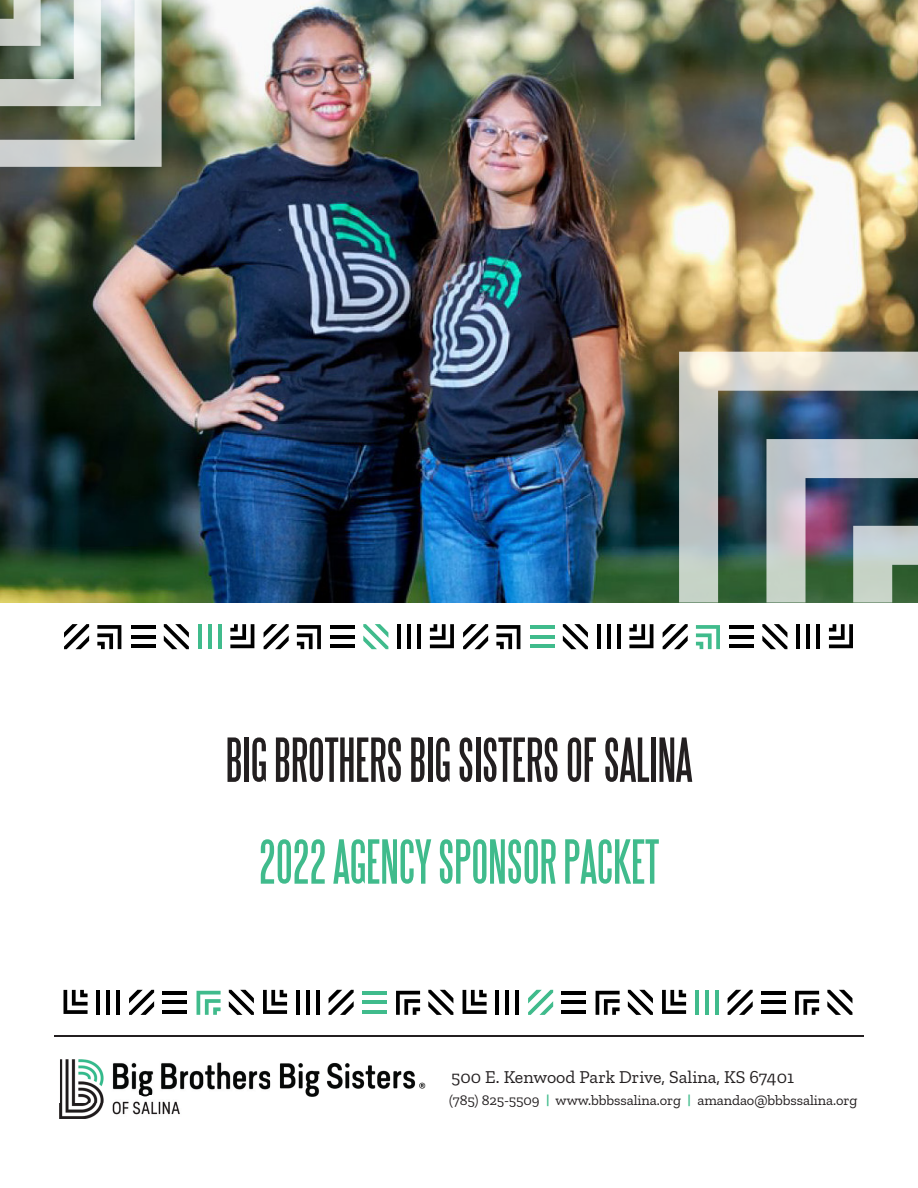
<style>
.page{position:relative;width:918px;height:1188px;background:#fff}
.page>*{position:absolute;margin:0;border:0;box-sizing:border-box;transform-origin:0 0}
.t1{font:55.5px "Steelfish";color:#231f20}
.t2{font:55.5px "Steelfish";color:#40bb8c}
.t3{font:18px "Zilla Slab";color:#231f20}
.t4{font:14.55px "Zilla Slab";letter-spacing:-.005em;color:#231f20}
.s1{font-weight:600;color:#44bc8e}
</style>
<div class="page">
<hr style="left:54px;top:1035px;width:810px;height:2px;background:#231f20">
<img style="left:60px;top:1059px;width:44px;height:60px">
<img style="left:112px;top:1062px;width:158px;height:34px">
<img style="left:279px;top:1063px;width:147px;height:34px">
<img style="left:112px;top:1101px;width:68px;height:14px">
<img style="left:0;top:0;width:918px;height:603px">
<img style="left:679px;top:352px;width:239px;height:251px">
<svg style="left:0;top:0;width:162px;height:167px;background:#b1bab0"></svg>
<hr style="left:97px;top:990px;width:3px;height:25px;background:#000">
<hr style="left:106px;top:990px;width:4px;height:25px;background:#000">
<hr style="left:116px;top:990px;width:4px;height:25px;background:#000">
<svg style="left:129px;top:990px;width:25px;height:25px"></svg>
<svg style="left:229px;top:990px;width:25px;height:25px"></svg>
<svg style="left:197px;top:991px;width:24px;height:24px"></svg>
<svg style="left:64px;top:990px;width:24px;height:24px"></svg>
<hr style="left:162px;top:1010px;width:25px;height:4px;background:#000">
<hr style="left:162px;top:1000px;width:25px;height:4px;background:#000">
<hr style="left:162px;top:991px;width:25px;height:4px;background:#000">
<hr style="left:296px;top:990px;width:4px;height:25px;background:#000">
<hr style="left:306px;top:990px;width:4px;height:25px;background:#000">
<hr style="left:316px;top:990px;width:4px;height:25px;background:#000">
<svg style="left:329px;top:990px;width:25px;height:25px"></svg>
<svg style="left:428px;top:990px;width:25px;height:25px"></svg>
<svg style="left:396px;top:991px;width:24px;height:24px"></svg>
<svg style="left:263px;top:990px;width:24px;height:24px"></svg>
<hr style="left:362px;top:1010px;width:25px;height:4px;background:#40bb8c">
<hr style="left:362px;top:1000px;width:25px;height:4px;background:#40bb8c">
<hr style="left:362px;top:991px;width:25px;height:4px;background:#40bb8c">
<hr style="left:496px;top:990px;width:3px;height:25px;background:#000">
<hr style="left:506px;top:990px;width:3px;height:25px;background:#000">
<hr style="left:515px;top:990px;width:4px;height:25px;background:#000">
<svg style="left:528px;top:990px;width:25px;height:25px"></svg>
<svg style="left:628px;top:990px;width:25px;height:25px"></svg>
<svg style="left:596px;top:991px;width:24px;height:24px"></svg>
<svg style="left:463px;top:990px;width:24px;height:24px"></svg>
<hr style="left:561px;top:1010px;width:25px;height:4px;background:#000">
<hr style="left:561px;top:1000px;width:25px;height:4px;background:#000">
<hr style="left:561px;top:991px;width:25px;height:4px;background:#000">
<hr style="left:695px;top:990px;width:4px;height:25px;background:#40bb8c">
<hr style="left:705px;top:990px;width:4px;height:25px;background:#40bb8c">
<hr style="left:715px;top:990px;width:4px;height:25px;background:#40bb8c">
<svg style="left:728px;top:990px;width:25px;height:25px"></svg>
<svg style="left:827px;top:990px;width:25px;height:25px"></svg>
<svg style="left:795px;top:991px;width:24px;height:24px"></svg>
<svg style="left:662px;top:990px;width:24px;height:24px"></svg>
<hr style="left:761px;top:1010px;width:25px;height:4px;background:#000">
<hr style="left:761px;top:1000px;width:25px;height:4px;background:#000">
<hr style="left:761px;top:991px;width:25px;height:4px;background:#000">
<hr style="left:816px;top:624px;width:4px;height:25px;background:#000">
<hr style="left:806px;top:624px;width:4px;height:25px;background:#000">
<hr style="left:796px;top:624px;width:4px;height:25px;background:#000">
<svg style="left:762px;top:624px;width:25px;height:25px"></svg>
<svg style="left:663px;top:624px;width:25px;height:25px"></svg>
<svg style="left:696px;top:625px;width:24px;height:24px"></svg>
<svg style="left:829px;top:624px;width:24px;height:24px"></svg>
<hr style="left:729px;top:644px;width:25px;height:4px;background:#000">
<hr style="left:729px;top:635px;width:25px;height:4px;background:#000">
<hr style="left:729px;top:625px;width:25px;height:4px;background:#000">
<hr style="left:617px;top:624px;width:3px;height:25px;background:#000">
<hr style="left:607px;top:624px;width:4px;height:25px;background:#000">
<hr style="left:597px;top:624px;width:4px;height:25px;background:#000">
<svg style="left:563px;top:624px;width:25px;height:25px"></svg>
<svg style="left:463px;top:624px;width:25px;height:25px"></svg>
<svg style="left:496px;top:625px;width:24px;height:24px"></svg>
<svg style="left:629px;top:624px;width:24px;height:24px"></svg>
<hr style="left:530px;top:644px;width:25px;height:4px;background:#40bb8c">
<hr style="left:530px;top:635px;width:25px;height:4px;background:#40bb8c">
<hr style="left:530px;top:625px;width:25px;height:4px;background:#40bb8c">
<hr style="left:417px;top:624px;width:4px;height:25px;background:#000">
<hr style="left:407px;top:624px;width:4px;height:25px;background:#000">
<hr style="left:397px;top:624px;width:4px;height:25px;background:#000">
<svg style="left:363px;top:624px;width:25px;height:25px"></svg>
<svg style="left:264px;top:624px;width:25px;height:25px"></svg>
<svg style="left:297px;top:625px;width:24px;height:24px"></svg>
<svg style="left:430px;top:624px;width:24px;height:24px"></svg>
<hr style="left:330px;top:644px;width:25px;height:4px;background:#000">
<hr style="left:330px;top:635px;width:25px;height:4px;background:#000">
<hr style="left:330px;top:625px;width:25px;height:4px;background:#000">
<hr style="left:218px;top:624px;width:3px;height:25px;background:#40bb8c">
<hr style="left:208px;top:624px;width:3px;height:25px;background:#40bb8c">
<hr style="left:198px;top:624px;width:4px;height:25px;background:#40bb8c">
<svg style="left:164px;top:624px;width:25px;height:25px"></svg>
<svg style="left:64px;top:624px;width:25px;height:25px"></svg>
<svg style="left:97px;top:625px;width:24px;height:24px"></svg>
<svg style="left:230px;top:624px;width:24px;height:24px"></svg>
<hr style="left:131px;top:644px;width:25px;height:4px;background:#000">
<hr style="left:131px;top:635px;width:25px;height:4px;background:#000">
<hr style="left:131px;top:625px;width:25px;height:4px;background:#000">
<p class="t1" style="left:226px;top:731px;width:468px">BIG BROTHERS BIG SISTERS OF SALINA</p>
<p class="t2" style="left:259px;top:833px;width:401px">2022 AGENCY SPONSOR PACKET</p>
<p class="t3" style="left:451px;top:1067px;width:344px">500 E. Kenwood Park Drive, Salina, KS 67401</p>
<p class="t4" style="left:449px;top:1092px;width:410px">(785) 825-5509 <span class="s1">|</span> www.bbbssalina.org <span class="s1">|</span> amandao@bbbssalina.org</p>
</div>
